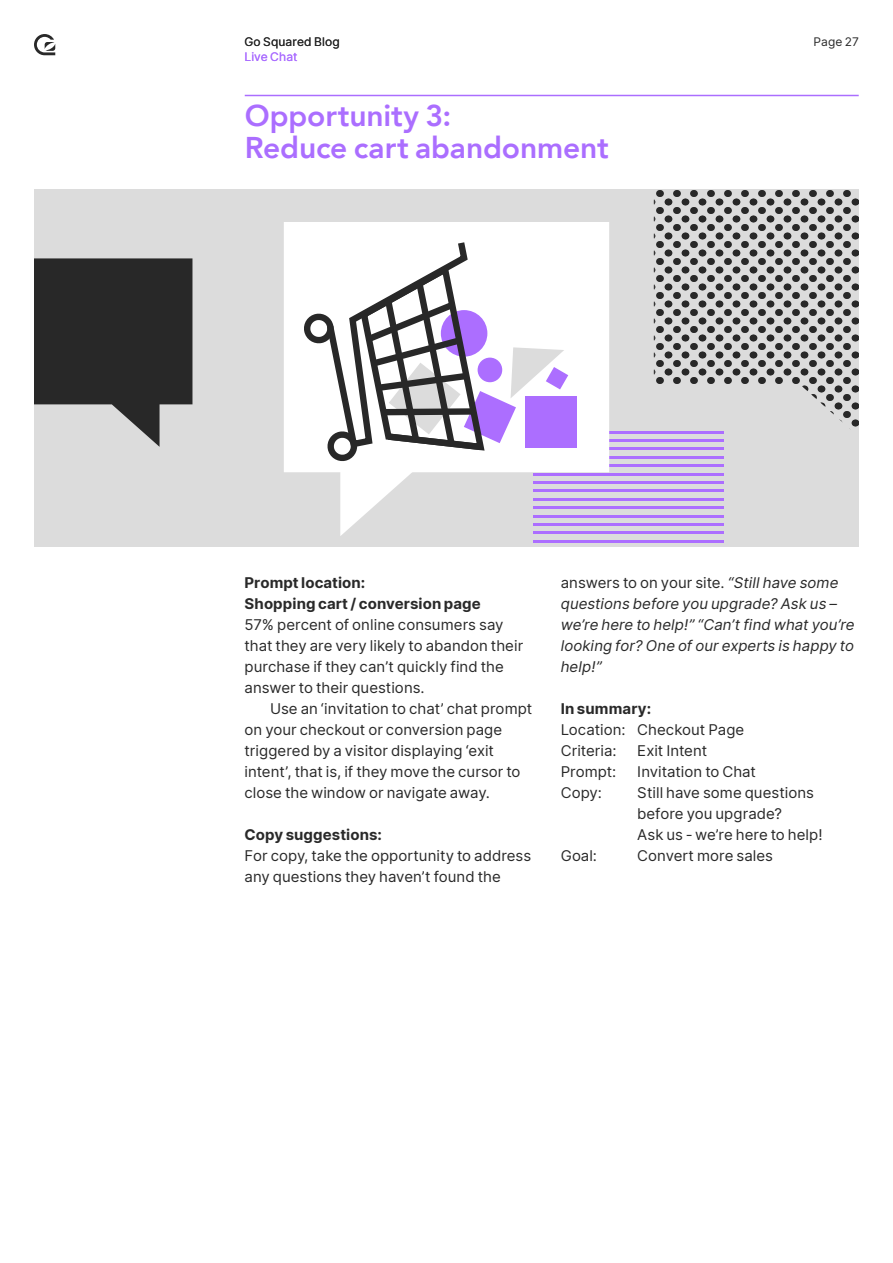
<style>
.page{position:relative;width:893px;height:1263px;background:#fff}
.page>*{position:absolute;margin:0;border:0;box-sizing:border-box;transform-origin:0 0}
.t1{font:800 30px/31.5px "Avenir";letter-spacing:-.005em;color:#ab6eff}
.t2{font:15px/21px "Inter";color:#292929}
.t3{font:italic 15px/21px "Inter";letter-spacing:.005em;color:#292929}
.t4{font:700 15px/21px "Inter";letter-spacing:.005em;color:#292929}
.t5{font:12px "Inter";letter-spacing:.015em;color:#292929}
.t6{font:12px "Inter";letter-spacing:.01em;color:#ab6eff}
.s1{font-style:normal}
</style>
<div class="page">
<svg style="left:34px;top:34px;width:21px;height:21px"></svg>
<div style="left:34px;top:189px;width:825px;height:357px;background:#dcdcdc"></div>
<svg style="left:534px;top:431px;width:189px;height:112px"></svg>
<div style="left:284px;top:222px;width:325px;height:250px;background:#fff"></div>
<div style="left:526px;top:396px;width:51px;height:51px;background:#ac6eff"></div>
<svg style="left:299px;top:235px;width:269px;height:301px"></svg>
<svg style="left:34px;top:258px;width:158px;height:189px"></svg>
<svg style="left:654px;top:190px;width:205px;height:251px"></svg>
<hr style="left:245px;top:95px;width:614px;height:1px;background:#ab6eff">
<p class="t5" style="left:244px;top:33px;width:97px">Go Squared Blog</p>
<p class="t5" style="left:813px;top:33px;width:47px">Page 27</p>
<p class="t6" style="left:244px;top:48px;width:55px">Live Chat</p>
<h1 class="t1" style="left:245px;top:100px;width:366px">Opportunity 3:<br>Reduce cart abandonment</h1>
<p class="t4" style="left:244px;top:571px;width:238px">Prompt location:<br>Shopping cart / conversion page</p>
<p class="t2" style="left:244px;top:613px;width:280px">57% percent of online consumers say that they are very likely to abandon their purchase if they can’t quickly find the answer to their questions.</p>
<p class="t2" style="left:244px;top:697px;width:289px;text-indent:26px">Use an ‘invitation to chat’ chat prompt on your checkout or conversion page triggered by a visitor displaying ‘exit intent’, that is, if they move the cursor to close the window or navigate away.</p>
<p class="t4" style="left:244px;top:823px;width:139px">Copy suggestions:</p>
<p class="t2" style="left:244px;top:844px;width:288px">For copy, take the opportunity to address any questions they haven’t found the</p>
<p class="t3" style="left:561px;top:571px;width:295px"><span class="s1">answers to on your site.</span> “Still have some questions before you upgrade? Ask us – we’re here to help!” “Can’t find what you’re looking for? One of our experts is happy to help!”</p>
<p class="t4" style="left:561px;top:697px;width:92px">In summary:</p>
<p class="t2" style="left:561px;top:718px;width:185px">Location: Checkout Page<br>Criteria:</p>
<p class="t2" style="left:637px;top:739px;width:71px">Exit Intent</p>
<p class="t2" style="left:561px;top:760px;width:57px">Prompt:</p>
<p class="t2" style="left:637px;top:760px;width:120px">Invitation to Chat</p>
<p class="t2" style="left:561px;top:781px;width:43px">Copy:</p>
<p class="t2" style="left:637px;top:781px;width:187px">Still have some questions before you upgrade?<br>Ask us - we’re here to help!</p>
<p class="t2" style="left:561px;top:844px;width:38px">Goal:</p>
<p class="t2" style="left:637px;top:844px;width:137px">Convert more sales</p>
</div>
